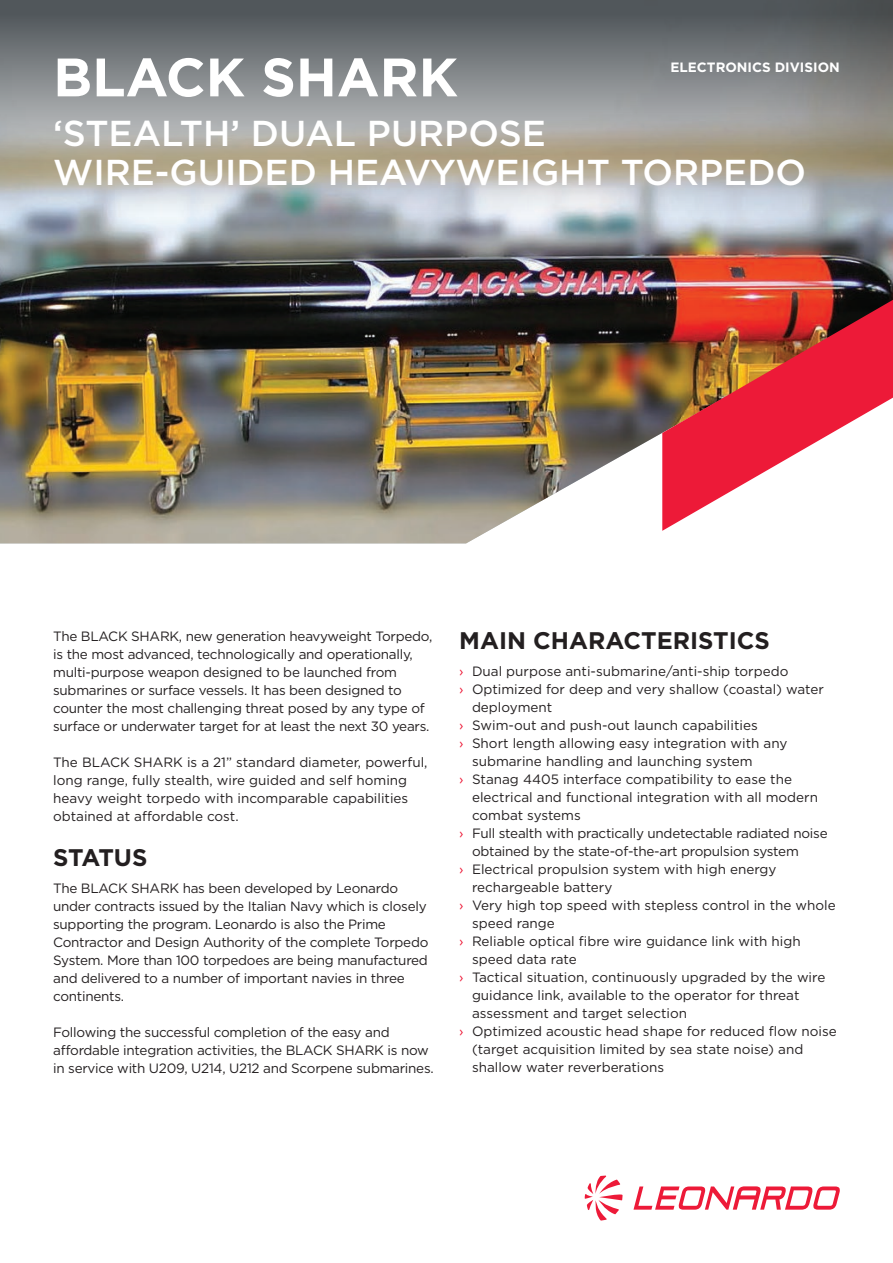
<style>
.page{position:relative;width:893px;height:1263px;background:#fff}
.page>*{position:absolute;margin:0;border:0;box-sizing:border-box;transform-origin:0 0}
.t1{font:700 54px "Gotham";color:#fff}
.t2{font:500 36px/39px "Gotham";color:#fff}
.t3{font:700 24px "Gotham";color:#231f20}
.t4{font:13.5px/18px "Gotham";color:#231f20}
.t5{font:13.5px/18px "Gotham";letter-spacing:-.02em;color:#231f20}
.t6{font:700 13.5px "Gotham";color:#fff}
.s1{color:#ed1a38}
</style>
<div class="page">
<img style="left:0;top:249px;width:893px;height:294px">
<svg style="left:0;top:0;width:893px;height:249px;background:#949695"></svg>
<svg style="left:585px;top:1175px;width:255px;height:45px"></svg>
<svg style="left:662px;top:300px;width:231px;height:231px"></svg>
<h1 class="t1" style="left:53px;top:41px;width:406px">BLACK SHARK</h1>
<p class="t6" style="left:670px;top:58px;width:171px">ELECTRONICS DIVISION</p>
<h2 class="t2" style="left:53px;top:113px;width:754px">‘STEALTH’ DUAL PURPOSE<br>WIRE-GUIDED HEAVYWEIGHT TORPEDO</h2>
<p class="t5" style="left:53px;top:627px;width:381px">The BLACK SHARK, new generation heavyweight Torpedo, is the most advanced, technologically and operationally, multi-purpose weapon designed to be launched from submarines or surface vessels. It has been designed to counter the most challenging threat posed by any type of surface or underwater target for at least the next 30 years.</p>
<p class="t4" style="left:53px;top:753px;width:376px">The BLACK SHARK is a 21” standard diameter, powerful, long range, fully stealth, wire guided and self homing heavy weight torpedo with incomparable capabilities obtained at affordable cost.</p>
<h3 class="t3" style="left:53px;top:841px;width:96px">STATUS</h3>
<p class="t5" style="left:53px;top:879px;width:377px">The BLACK SHARK has been developed by Leonardo under contracts issued by the Italian Navy which is closely supporting the program. Leonardo is also the Prime Contractor and Design Authority of the complete Torpedo System. More than 100 torpedoes are being manufactured and delivered to a number of important navies in three continents.</p>
<p class="t5" style="left:53px;top:1023px;width:382px">Following the successful completion of the easy and affordable integration activities, the BLACK SHARK is now in service with U209, U214, U212 and Scorpene submarines.</p>
<h3 class="t3" style="left:459px;top:625px;width:312px">MAIN CHARACTERISTICS</h3>
<p class="t4" style="left:459px;top:662px;width:331px"><span class="s1">›</span> Dual purpose anti-submarine/anti-ship torpedo</p>
<p class="t4" style="left:459px;top:680px;width:366px"><span class="s1">›</span> Optimized for deep and very shallow (coastal) water</p>
<p class="t4" style="left:472px;top:698px;width:82px">deployment</p>
<p class="t4" style="left:459px;top:716px;width:300px"><span class="s1">›</span> Swim-out and push-out launch capabilities</p>
<p class="t4" style="left:459px;top:734px;width:330px"><span class="s1">›</span> Short length allowing easy integration with any</p>
<p class="t4" style="left:472px;top:752px;width:282px">submarine handling and launching system</p>
<p class="t4" style="left:459px;top:770px;width:334px"><span class="s1">›</span> Stanag 4405 interface compatibility to ease the</p>
<p class="t4" style="left:472px;top:788px;width:348px">electrical and functional integration with all modern</p>
<p class="t5" style="left:472px;top:806px;width:110px">combat systems</p>
<p class="t5" style="left:459px;top:824px;width:370px"><span class="s1">›</span> Full stealth with practically undetectable radiated noise</p>
<p class="t5" style="left:472px;top:842px;width:328px">obtained by the state-of-the-art propulsion system</p>
<p class="t4" style="left:459px;top:860px;width:319px"><span class="s1">›</span> Electrical propulsion system with high energy</p>
<p class="t4" style="left:472px;top:878px;width:142px">rechargeable battery</p>
<p class="t4" style="left:459px;top:896px;width:378px"><span class="s1">›</span> Very high top speed with stepless control in the whole</p>
<p class="t4" style="left:472px;top:914px;width:84px">speed range</p>
<p class="t4" style="left:459px;top:932px;width:343px"><span class="s1">›</span> Reliable optical fibre wire guidance link with high</p>
<p class="t4" style="left:472px;top:950px;width:106px">speed data rate</p>
<p class="t4" style="left:459px;top:968px;width:368px"><span class="s1">›</span> Tactical situation, continuously upgraded by the wire</p>
<p class="t4" style="left:472px;top:986px;width:329px">guidance link, available to the operator for threat</p>
<p class="t4" style="left:472px;top:1004px;width:217px">assessment and target selection</p>
<p class="t4" style="left:459px;top:1022px;width:379px"><span class="s1">›</span> Optimized acoustic head shape for reduced flow noise</p>
<p class="t4" style="left:472px;top:1040px;width:333px">(target acquisition limited by sea state noise) and</p>
<p class="t4" style="left:472px;top:1058px;width:194px">shallow water reverberations</p>
</div>
